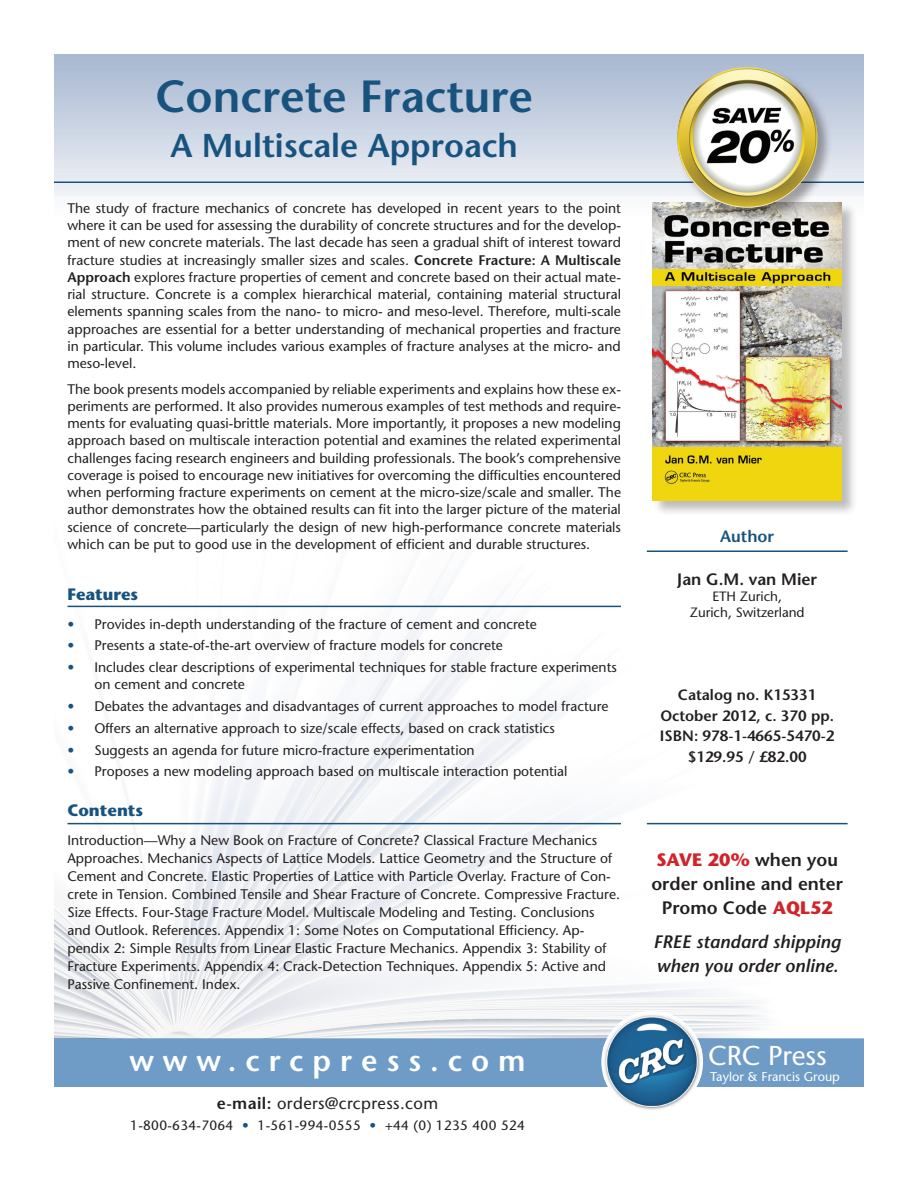
<style>
.page{position:relative;width:918px;height:1188px;background:#fff}
.page>*{position:absolute;margin:0;border:0;box-sizing:border-box;transform-origin:0 0}
.t1{font:600 45px "Stone Sans";color:#18537f}
.t2{font:600 33px "Stone Sans";color:#18537f}
.t3{font:600 30px "Stone Sans";letter-spacing:.3em;color:#fff}
.t4{font:27.3px "Stone Sans";letter-spacing:-.005em;color:#fff}
.t5{font:600 18px/24px "Stone Sans";color:#231f20;text-align:center}
.t6{font:italic 600 18px/24px "Stone Sans";color:#231f20}
.t7{font:16.5px "Stone Sans";letter-spacing:.025em;color:#231f20}
.t8{font:700 16.5px "Stone Sans";color:#18537f}
.t9{font:600 16.5px "Stone Sans";color:#231f20}
.t10{font:600 16.5px "Stone Sans";color:#18537f}
.t11{font:600 15px "Stone Sans";color:#231f20}
.t12{font:13.8px/17.2px "Stone Sans";color:#231f20;text-align:justify}
.t13{font:13.5px/16.2px "Stone Sans";letter-spacing:.015em;color:#231f20;text-align:center}
.t14{font:12.75px "Stone Sans";color:#fff}
.s1{font-weight:600}
.s2{color:#18537f}
.s3{font-weight:700;color:#d1232a}
</style>
<div class="page">
<svg style="left:55px;top:55px;width:808px;height:141px;background:#c9d3e2"></svg>
<div style="left:54px;top:1039px;width:810px;height:48px;background:#6f9cc6"></div>
<img style="left:54px;top:550px;width:810px;height:489px">
<img style="left:603px;top:1013px;width:99px;height:97px">
<hr style="left:54px;top:182px;width:810px;height:1px;background:#18537f">
<hr style="left:647px;top:823px;width:201px;height:1px;background:#18537f">
<hr style="left:647px;top:550px;width:201px;height:2px;background:#18537f">
<hr style="left:68px;top:606px;width:553px;height:1px;background:#18537f">
<hr style="left:68px;top:823px;width:553px;height:1px;background:#18537f">
<div style="left:652px;top:202px;width:206px;height:314px;background:#231f20;opacity:.3"></div>
<img style="left:652px;top:202px;width:190px;height:298px">
<div style="left:676px;top:67px;width:157px;height:156px;background:#231f20;opacity:.4"></div>
<img style="left:677px;top:67px;width:140px;height:141px;border-radius:70px">
<p class="t1" style="left:155px;top:69px;width:379px">Concrete Fracture</p>
<p class="t2" style="left:170px;top:126px;width:349px">A Multiscale Approach</p>
<p class="t12" style="left:68px;top:199px;width:555px">The study of fracture mechanics of concrete has developed in recent years to the point where it can be used for assessing the durability of concrete structures and for the develop&shy;ment of new concrete materials. The last decade has seen a gradual shift of interest toward fracture studies at increasingly smaller sizes and scales. <span class="s1">Concrete Fracture: A Multiscale Approach</span> explores fracture properties of cement and concrete based on their actual mate&shy;rial structure. Concrete is a complex hierarchical material, containing material structural elements spanning scales from the nano- to micro- and meso-level. Therefore, multi-scale approaches are essential for a better understanding of mechanical properties and fracture in particular. This volume includes various examples of fracture analyses at the micro- and meso-level.</p>
<p class="t12" style="left:68px;top:380px;width:555px">The book presents models accompanied by reliable experiments and explains how these ex&shy;periments are performed. It also provides numerous examples of test methods and require&shy;ments for evaluating quasi-brittle materials. More importantly, it proposes a new modeling approach based on multiscale interaction potential and examines the related experimental challenges facing research engineers and building professionals. The book’s comprehensive coverage is poised to encourage new initiatives for overcoming the difficulties encountered when performing fracture experiments on cement at the micro-size/scale and smaller. The author demonstrates how the obtained results can fit into the larger picture of the material science of concrete—particularly the design of new high-performance concrete materials which can be put to good use in the development of efficient and durable structures.</p>
<p class="t8" style="left:68px;top:584px;width:72px">Features</p>
<p class="t12" style="left:68px;top:615px;width:471px"><span class="s2">•</span> Provides in-depth understanding of the fracture of cement and concrete</p>
<p class="t12" style="left:68px;top:637px;width:437px"><span class="s2">•</span> Presents a state-of-the-art overview of fracture models for concrete</p>
<p class="t12" style="left:94px;top:659px;width:524px;line-height:16.5px;text-indent:-27px"><span class="s2">•</span> Includes clear descriptions of experimental techniques for stable fracture experiments on cement and concrete</p>
<p class="t12" style="left:68px;top:697px;width:543px"><span class="s2">•</span> Debates the advantages and disadvantages of current approaches to model fracture</p>
<p class="t12" style="left:68px;top:719px;width:489px"><span class="s2">•</span> Offers an alternative approach to size/scale effects, based on crack statistics</p>
<p class="t12" style="left:68px;top:741px;width:409px"><span class="s2">•</span> Suggests an agenda for future micro-fracture experimentation</p>
<p class="t12" style="left:68px;top:763px;width:502px"><span class="s2">•</span> Proposes a new modeling approach based on multiscale interaction potential</p>
<p class="t8" style="left:68px;top:800px;width:77px">Contents</p>
<p class="t12" style="left:68px;top:831px;width:554px;line-height:18px;text-align:left">Introduction—Why a New Book on Fracture of Concrete? Classical Fracture Mechanics Approaches. Mechanics Aspects of Lattice Models. Lattice Geometry and the Structure of Cement and Concrete. Elastic Properties of Lattice with Particle Overlay. Fracture of Con&shy;crete in Tension. Combined Tensile and Shear Fracture of Concrete. Compressive Fracture.<br>Size Effects. Four-Stage Fracture Model. Multiscale Modeling and Testing. Conclusions and Outlook. References. Appendix 1: Some Notes on Computational Efficiency. Ap&shy;pendix 2: Simple Results from Linear Elastic Fracture Mechanics. Appendix 3: Stability of Fracture Experiments. Appendix 4: Crack-Detection Techniques. Appendix 5: Active and Passive Confinement. Index.</p>
<p class="t3" style="left:129px;top:1043px;width:398px">www.crcpress.com</p>
<p class="t7" style="left:217px;top:1094px;width:223px"><span class="s1">e-mail:</span> orders@crcpress.com</p>
<p class="t13" style="left:130px;top:1118px;width:396px">1-800-634-7064 <span class="s2">•</span> 1-561-994-0555 <span class="s2">•</span> +44 (0) 1235 400 524</p>
<p class="t10" style="left:720px;top:527px;width:55px">Author</p>
<p class="t9" style="left:677px;top:569px;width:141px">Jan G.M. van Mier</p>
<p class="t13" style="left:690px;top:588px;width:116px">ETH Zurich,<br>Zurich, Switzerland</p>
<p class="t11" style="left:678px;top:686px;width:140px">Catalog no. K15331</p>
<p class="t11" style="left:660px;top:706px;width:175px">October 2012, c. 370 pp.</p>
<p class="t11" style="left:660px;top:727px;width:176px">ISBN: 978-1-4665-5470-2</p>
<p class="t11" style="left:688px;top:748px;width:120px">$129.95 / £82.00</p>
<p class="t5" style="left:651px;top:847px;width:193px"><span class="s3">SAVE 20%</span> when you order online and enter<br>Promo Code <span class="s3">AQL52</span></p>
<p class="t6" style="left:654px;top:930px;width:189px">FREE standard shipping when you order online.</p>
<p class="t4" style="left:708px;top:1039px;width:120px">CRC Press</p>
<p class="t14" style="left:710px;top:1069px;width:131px">Taylor &amp; Francis Group</p>
</div>
